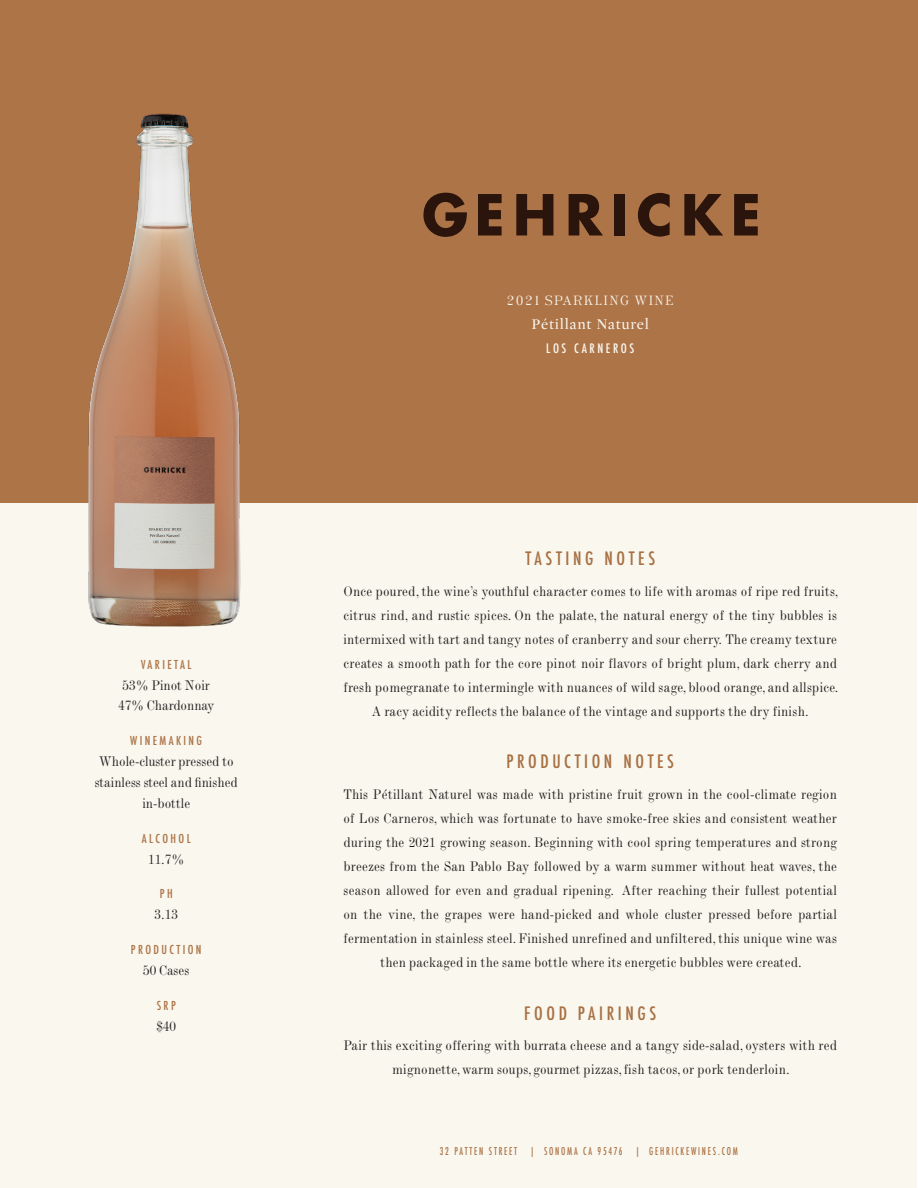
<style>
.page{position:relative;width:918px;height:1188px;background:#fff}
.page>*{position:absolute;margin:0;border:0;box-sizing:border-box;transform-origin:0 0}
.t1{font:500 condensed 18px "Futura";letter-spacing:.2em;color:#ad7448}
.t2{font:15.15px "Mercury Display";letter-spacing:.05em;color:#f9f7ee}
.t3{font:condensed 15px/24px "Modern";letter-spacing:.015em;color:#231f20;text-align:center}
.t4{font:13.65px "AT Burin Roman";letter-spacing:.1em;color:#f9f7ee}
.t5{font:500 condensed 12.75px "Futura";letter-spacing:.2em;color:#f9f7ee}
.t6{font:500 condensed 12px "Futura";letter-spacing:.2em;color:#ad7448}
.t7{font:500 condensed 10.5px "Futura";letter-spacing:.2em;color:#ad7448;scale:.85 1}
.s1{font-size:15.15px}
</style>
<div class="page">
<div style="left:1px;top:501px;width:916px;height:686px;background:#f9f7ee"></div>
<div style="left:0;top:0;width:918px;height:502px;background:#ad7448"></div>
<svg style="left:423px;top:193px;width:44px;height:44px;background:#613c25"></svg>
<svg style="left:478px;top:194px;width:24px;height:41px"></svg>
<svg style="left:516px;top:194px;width:37px;height:41px;background:#563420"></svg>
<svg style="left:569px;top:194px;width:34px;height:41px"></svg>
<div style="left:614px;top:194px;width:11px;height:41px;background:#2a140c"></div>
<svg style="left:638px;top:193px;width:32px;height:44px"></svg>
<svg style="left:684px;top:194px;width:39px;height:42px;background:#5e3a23"></svg>
<svg style="left:734px;top:194px;width:24px;height:41px"></svg>
<img style="left:39px;top:73px;width:251px;height:554px">
<p class="t6" style="left:141px;top:657px;width:52px">VARIETAL</p>
<p class="t3" style="left:123px;top:673px;width:89px">53% Pinot Noir</p>
<p class="t3" style="left:118px;top:694px;width:98px">47% Chardonnay</p>
<p class="t6" style="left:130px;top:733px;width:73px">WINEMAKING</p>
<p class="t3" style="left:95px;top:751px;width:144px;line-height:21px">Whole-cluster pressed to stainless steel and finished in-bottle</p>
<p class="t6" style="left:142px;top:831px;width:50px">ALCOHOL</p>
<p class="t3" style="left:148px;top:847px;width:38px">11.7%</p>
<p class="t6" style="left:160px;top:886px;width:14px">PH</p>
<p class="t3" style="left:155px;top:903px;width:25px">3.13</p>
<p class="t6" style="left:131px;top:942px;width:72px">PRODUCTION</p>
<p class="t3" style="left:143px;top:958px;width:48px">50 Cases</p>
<p class="t6" style="left:157px;top:998px;width:21px">SRP</p>
<p class="t3" style="left:156px;top:1014px;width:21px">$40</p>
<p class="t4" style="left:507px;top:293px;width:168px"><span class="s1">2021</span> SPARKLING WINE</p>
<p class="t2" style="left:531px;top:315px;width:119px">Pétillant Naturel</p>
<p class="t5" style="left:546px;top:340px;width:89px">LOS CARNEROS</p>
<p class="t1" style="left:525px;top:547px;width:131px">TASTING NOTES</p>
<p class="t3" style="left:344px;top:579px;width:497px">Once poured, the wine’s youthful character comes to life with aromas of ripe red fruits, citrus rind, and rustic spices. On the palate, the natural energy of the tiny bubbles is intermixed with tart and tangy notes of cranberry and sour cherry. The creamy texture creates a smooth path for the core pinot noir flavors of bright plum, dark cherry and fresh pomegranate to intermingle with nuances of wild sage, blood orange, and allspice.<br>A racy acidity reflects the balance of the vintage and supports the dry finish.</p>
<p class="t1" style="left:506px;top:750px;width:169px">PRODUCTION NOTES</p>
<p class="t3" style="left:344px;top:783px;width:495px">This Pétillant Naturel was made with pristine fruit grown in the cool-climate region of Los Carneros, which was fortunate to have smoke-free skies and consistent weather during the 2021 growing season. Beginning with cool spring temperatures and strong breezes from the San Pablo Bay followed by a warm summer without heat waves, the season allowed for even and gradual ripening. After reaching their fullest potential on the vine, the grapes were hand-picked and whole cluster pressed before partial fermentation in stainless steel. Finished unrefined and unfiltered, this unique wine was then packaged in the same bottle where its energetic bubbles were created.</p>
<p class="t1" style="left:524px;top:1002px;width:133px">FOOD PAIRINGS</p>
<p class="t3" style="left:344px;top:1034px;width:495px">Pair this exciting offering with burrata cheese and a tangy side-salad, oysters with red mignonette, warm soups, gourmet pizzas, fish tacos, or pork tenderloin.</p>
<p class="t7" style="left:440px;top:1145px;width:352px">32 PATTEN STREET | SONOMA CA 95476 | GEHRICKEWINES.COM</p>
</div>
